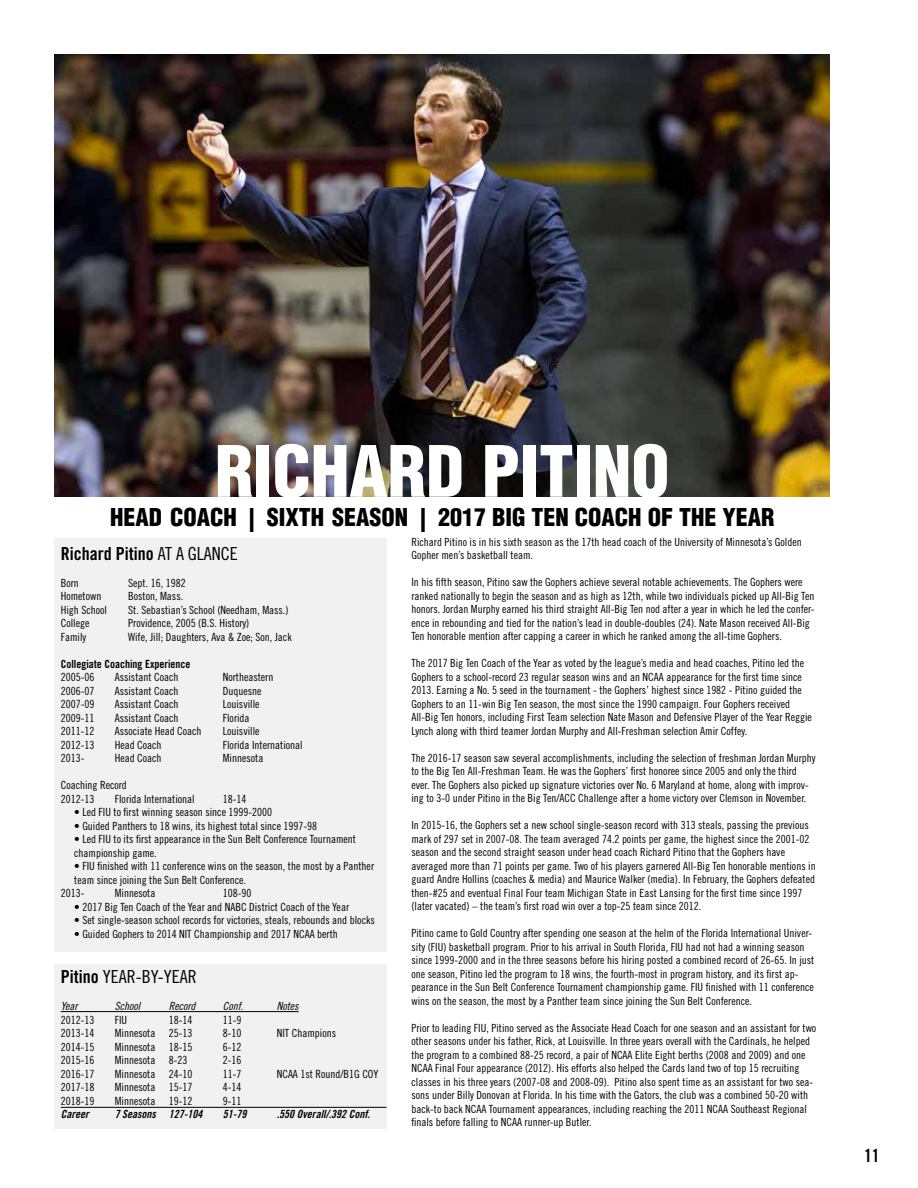
<style>
.page{position:relative;width:918px;height:1188px;background:#fff}
.page>*{position:absolute;margin:0;border:0;box-sizing:border-box;transform-origin:0 0}
.t1{font:900 condensed 69px "Helvetica";color:#fff}
.t2{font:900 condensed 24px "Helvetica";color:#000}
.t3{font:18px "Trade Gothic LT Std Bd Cn 20";color:#000}
.t4{font:18px "Trade Gothic LT Std Cn 18";color:#000}
.t5{font:11.25px/13.5px "Trade Gothic LT Std Cn 18";color:#000}
.t6{font:11.25px "Trade Gothic LT Std Bd Cn 20 Obl";color:#000}
.t7{font:11.25px "Trade Gothic LT Std Bd Cn 20";color:#000}
.t8{font:11.25px "Trade Gothic LT Std Cn 18 Obl";color:#000}
.s1{font-family:"Trade Gothic LT Std Cn 18"}
.s2{font-family:"Trade Gothic LT Std Bd Cn 20"}
</style>
<div class="page">
<img style="left:54px;top:54px;width:775px;height:442px">
<div style="left:54px;top:538px;width:333px;height:413px;background:#f1f1f2"></div>
<div style="left:54px;top:964px;width:333px;height:165px;background:#f1f1f2"></div>
<hr style="left:61px;top:1011px;width:238px;height:1px;background:#000">
<hr style="left:61px;top:1107px;width:326px;height:1px;background:#000">
<h1 class="t1" style="left:215px;top:428px;width:456px">RICHARD PITINO</h1>
<h2 class="t2" style="left:110px;top:502px;width:666px">HEAD COACH | SIXTH SEASON | 2017 BIG TEN COACH OF THE YEAR</h2>
<h3 class="t3" style="left:61px;top:542px;width:179px">Richard Pitino <span class="s1">AT A GLANCE</span></h3>
<p class="t5" style="left:61px;top:576px;width:20px">Born</p>
<p class="t5" style="left:128px;top:576px;width:59px">Sept. 16, 1982</p>
<p class="t5" style="left:61px;top:589px;width:42px">Hometown</p>
<p class="t5" style="left:128px;top:589px;width:56px">Boston, Mass.</p>
<p class="t5" style="left:61px;top:603px;width:48px">High School</p>
<p class="t5" style="left:128px;top:603px;width:162px">St. Sebastian’s School (Needham, Mass.)</p>
<p class="t5" style="left:61px;top:616px;width:30px">College</p>
<p class="t5" style="left:128px;top:616px;width:123px">Providence, 2005 (B.S. History)</p>
<p class="t5" style="left:61px;top:630px;width:27px">Family</p>
<p class="t5" style="left:128px;top:630px;width:165px">Wife, Jill; Daughters, Ava &amp; Zoe; Son, Jack</p>
<p class="t7" style="left:61px;top:657px;width:131px">Collegiate Coaching Experience</p>
<p class="t5" style="left:61px;top:670px;width:35px">2005-06</p>
<p class="t5" style="left:115px;top:670px;width:65px">Assistant Coach</p>
<p class="t5" style="left:223px;top:670px;width:52px">Northeastern</p>
<p class="t5" style="left:61px;top:684px;width:35px">2006-07</p>
<p class="t5" style="left:115px;top:684px;width:65px">Assistant Coach</p>
<p class="t5" style="left:223px;top:684px;width:40px">Duquesne</p>
<p class="t5" style="left:61px;top:697px;width:35px">2007-09</p>
<p class="t5" style="left:115px;top:697px;width:65px">Assistant Coach</p>
<p class="t5" style="left:223px;top:697px;width:38px">Louisville</p>
<p class="t5" style="left:61px;top:711px;width:35px">2009-11</p>
<p class="t5" style="left:115px;top:711px;width:65px">Assistant Coach</p>
<p class="t5" style="left:223px;top:711px;width:28px">Florida</p>
<p class="t5" style="left:61px;top:724px;width:35px">2011-12</p>
<p class="t5" style="left:115px;top:724px;width:88px">Associate Head Coach</p>
<p class="t5" style="left:223px;top:724px;width:38px">Louisville</p>
<p class="t5" style="left:61px;top:738px;width:35px">2012-13</p>
<p class="t5" style="left:115px;top:738px;width:48px">Head Coach</p>
<p class="t5" style="left:223px;top:738px;width:81px">Florida International</p>
<p class="t5" style="left:61px;top:751px;width:25px">2013-</p>
<p class="t5" style="left:115px;top:751px;width:48px">Head Coach</p>
<p class="t5" style="left:223px;top:751px;width:42px">Minnesota</p>
<p class="t5" style="left:61px;top:778px;width:68px">Coaching Record<br>2012-13</p>
<p class="t5" style="left:411px;top:535px;width:392px">Richard Pitino is in his sixth season as the 17th head coach of the University of Minnesota’s Golden<br>Gopher men’s basketball team.</p>
<p class="t5" style="left:411px;top:576px;width:405px">In his fifth season, Pitino saw the Gophers achieve several notable achievements. The Gophers were ranked nationally to begin the season and as high as 12th, while two individuals picked up All-Big Ten honors. Jordan Murphy earned his third straight All-Big Ten nod after a year in which he led the confer&shy;ence in rebounding and tied for the nation’s lead in double-doubles (24). Nate Mason received All-Big Ten honorable mention after capping a career in which he ranked among the all-time Gophers.</p>
<p class="t5" style="left:411px;top:657px;width:402px">The 2017 Big Ten Coach of the Year as voted by the league’s media and head coaches, Pitino led the Gophers to a school-record 23 regular season wins and an NCAA appearance for the first time since 2013. Earning a No. 5 seed in the tournament - the Gophers’ highest since 1982 - Pitino guided the Gophers to an 11-win Big Ten season, the most since the 1990 campaign. Four Gophers received All-Big Ten honors, including First Team selection Nate Mason and Defensive Player of the Year Reggie Lynch along with third teamer Jordan Murphy and All-Freshman selection Amir Coffey.</p>
<p class="t5" style="left:411px;top:751px;width:406px">The 2016-17 season saw several accomplishments, including the selection of freshman Jordan Murphy to the Big Ten All-Freshman Team. He was the Gophers’ first honoree since 2005 and only the third ever. The Gophers also picked up signature victories over No. 6 Maryland at home, along with improv&shy;ing to 3-0 under Pitino in the Big Ten/ACC Challenge after a home victory over Clemson in November.</p>
<p class="t5" style="left:411px;top:819px;width:406px">In 2015-16, the Gophers set a new school single-season record with 313 steals, passing the previous mark of 297 set in 2007-08. The team averaged 74.2 points per game, the highest since the 2001-02 season and the second straight season under head coach Richard Pitino that the Gophers have averaged more than 71 points per game. Two of his players garnered All-Big Ten honorable mentions in guard Andre Hollins (coaches &amp; media) and Maurice Walker (media). In February, the Gophers defeated then-#25 and eventual Final Four team Michigan State in East Lansing for the first time since 1997 (later vacated) – the team’s first road win over a top-25 team since 2012.</p>
<p class="t5" style="left:411px;top:927px;width:404px">Pitino came to Gold Country after spending one season at the helm of the Florida International Univer&shy;sity (FIU) basketball program. Prior to his arrival in South Florida, FIU had not had a winning season since 1999-2000 and in the three seasons before his hiring posted a combined record of 26-65. In just one season, Pitino led the program to 18 wins, the fourth-most in program history, and its first ap&shy;pearance in the Sun Belt Conference Tournament championship game. FIU finished with 11 conference wins on the season, the most by a Panther team since joining the Sun Belt Conference.</p>
<p class="t5" style="left:411px;top:1021px;width:406px">Prior to leading FIU, Pitino served as the Associate Head Coach for one season and an assistant for two other seasons under his father, Rick, at Louisville. In three years overall with the Cardinals, he helped the program to a combined 88-25 record, a pair of NCAA Elite Eight berths (2008 and 2009) and one NCAA Final Four appearance (2012). His efforts also helped the Cards land two of top 15 recruiting classes in his three years (2007-08 and 2008-09). Pitino also spent time as an assistant for two sea&shy;sons under Billy Donovan at Florida. In his time with the Gators, the club was a combined 50-20 with back-to back NCAA Tournament appearances, including reaching the 2011 NCAA Southeast Regional finals before falling to NCAA runner-up Butler.</p>
<p class="t5" style="left:115px;top:792px;width:81px">Florida International</p>
<p class="t5" style="left:223px;top:792px;width:25px">18-14</p>
<p class="t5" style="left:74px;top:805px;width:200px">• Led FIU to first winning season since 1999-2000</p>
<p class="t5" style="left:74px;top:819px;width:245px">• Guided Panthers to 18 wins, its highest total since 1997-98</p>
<p class="t5" style="left:74px;top:832px;width:283px">• Led FIU to its first appearance in the Sun Belt Conference Tournament championship game.</p>
<p class="t5" style="left:74px;top:859px;width:301px">• FIU finished with 11 conference wins on the season, the most by a Panther</p>
<p class="t5" style="left:74px;top:873px;width:173px">team since joining the Sun Belt Conference.</p>
<p class="t5" style="left:61px;top:886px;width:25px">2013-</p>
<p class="t5" style="left:115px;top:886px;width:42px">Minnesota</p>
<p class="t5" style="left:223px;top:886px;width:30px">108-90</p>
<p class="t5" style="left:74px;top:900px;width:276px">• 2017 Big Ten Coach of the Year and NABC District Coach of the Year</p>
<p class="t5" style="left:74px;top:913px;width:302px">• Set single-season school records for victories, steals, rebounds and blocks</p>
<p class="t5" style="left:74px;top:927px;width:265px">• Guided Gophers to 2014 NIT Championship and 2017 NCAA berth</p>
<h3 class="t4" style="left:61px;top:966px;width:137px"><span class="s2">Pitino</span> YEAR-BY-YEAR</h3>
<p class="t8" style="left:61px;top:1000px;width:18px">Year</p>
<p class="t8" style="left:115px;top:1000px;width:27px">School</p>
<p class="t8" style="left:169px;top:1000px;width:28px">Record</p>
<p class="t8" style="left:223px;top:1000px;width:22px">Conf.</p>
<p class="t8" style="left:277px;top:1000px;width:23px">Notes</p>
<p class="t5" style="left:61px;top:1013px;width:35px">2012-13</p>
<p class="t5" style="left:115px;top:1013px;width:14px">FIU</p>
<p class="t5" style="left:169px;top:1013px;width:25px">18-14</p>
<p class="t5" style="left:223px;top:1013px;width:20px">11-9</p>
<p class="t5" style="left:61px;top:1027px;width:35px">2013-14</p>
<p class="t5" style="left:115px;top:1027px;width:79px">Minnesota 25-13</p>
<p class="t5" style="left:223px;top:1027px;width:20px">8-10</p>
<p class="t5" style="left:277px;top:1027px;width:61px">NIT Champions</p>
<p class="t5" style="left:61px;top:1040px;width:35px">2014-15</p>
<p class="t5" style="left:115px;top:1040px;width:79px">Minnesota 18-15</p>
<p class="t5" style="left:223px;top:1040px;width:20px">6-12</p>
<p class="t5" style="left:61px;top:1054px;width:35px">2015-16</p>
<p class="t5" style="left:115px;top:1054px;width:74px">Minnesota 8-23</p>
<p class="t5" style="left:223px;top:1054px;width:20px">2-16</p>
<p class="t5" style="left:61px;top:1067px;width:35px">2016-17</p>
<p class="t5" style="left:115px;top:1067px;width:79px">Minnesota 24-10</p>
<p class="t5" style="left:223px;top:1067px;width:20px">11-7</p>
<p class="t5" style="left:277px;top:1067px;width:103px">NCAA 1st Round/B1G COY</p>
<p class="t5" style="left:61px;top:1081px;width:35px">2017-18</p>
<p class="t5" style="left:115px;top:1081px;width:79px">Minnesota 15-17</p>
<p class="t5" style="left:223px;top:1081px;width:20px">4-14</p>
<p class="t5" style="left:61px;top:1094px;width:35px">2018-19</p>
<p class="t5" style="left:115px;top:1094px;width:79px">Minnesota 19-12</p>
<p class="t5" style="left:223px;top:1094px;width:20px">9-11</p>
<p class="t6" style="left:61px;top:1108px;width:30px">Career</p>
<p class="t6" style="left:115px;top:1108px;width:89px">7 Seasons 127-104</p>
<p class="t6" style="left:223px;top:1108px;width:25px">51-79</p>
<p class="t6" style="left:277px;top:1108px;width:95px">.550 Overall/.392 Conf.</p>
<h3 class="t3" style="left:864px;top:1145px;width:17px">11</h3>
</div>
